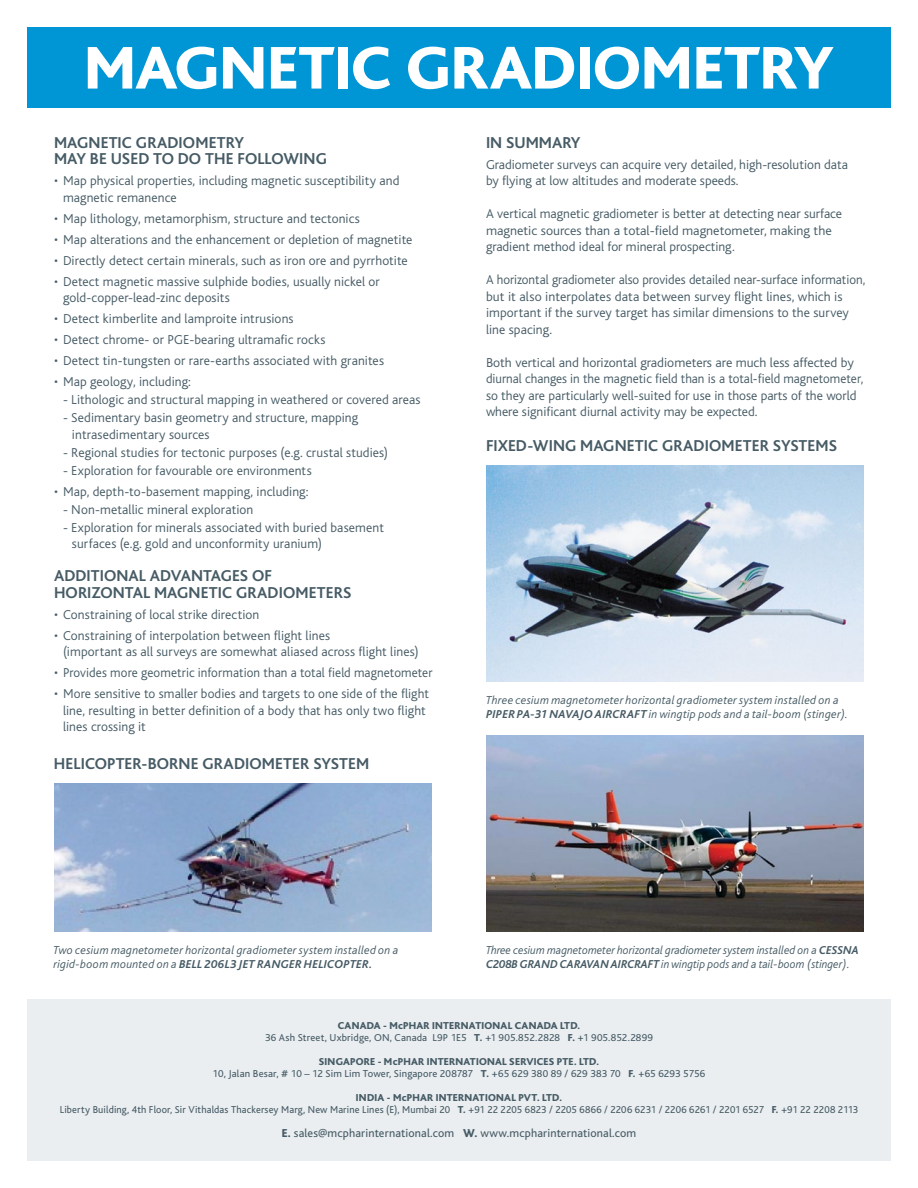
<style>
.page{position:relative;width:918px;height:1188px;background:#fff}
.page>*{position:absolute;margin:0;border:0;box-sizing:border-box;transform-origin:0 0}
.t1{font:800 63px "Bliss";color:#fff}
.t2{font:700 16.5px "Bliss";letter-spacing:.01em;color:#465b65}
.t3{font:700 16.5px/16.5px "Bliss";letter-spacing:.085em;color:#465b65}
.t4{font:700 16.5px/16.5px "Bliss";letter-spacing:.065em;color:#465b65}
.t5{font:300 13.5px/16.5px "Bliss";letter-spacing:.005em;color:#465b65}
.t6{font:italic 300 12px/13.5px "Bliss";letter-spacing:.015em;color:#465b65}
.t7{font:12px "Bliss";letter-spacing:.015em;color:#465b65}
.t8{font:10.5px/12px "Bliss";letter-spacing:.01em;color:#465b65}
.t9{font:800 10.5px "Bliss";letter-spacing:.025em;color:#465b65}
.s1{font-weight:700}
.s2{font-weight:800}
</style>
<div class="page">
<div style="left:27px;top:999px;width:864px;height:162px;background:#eaeef1"></div>
<div style="left:27px;top:27px;width:864px;height:81px;background:#0096d6"></div>
<img style="left:486px;top:735px;width:378px;height:197px">
<img style="left:54px;top:783px;width:378px;height:149px">
<img style="left:486px;top:466px;width:378px;height:216px">
<h1 class="t1" style="left:84px;top:35px;width:751px">MAGNETIC GRADIOMETRY</h1>
<p class="t4" style="left:54px;top:134px;width:274px">MAGNETIC GRADIOMETRY<br>MAY BE USED TO DO TH E FOLLOWING</p>
<p class="t5" style="left:63px;top:173px;width:338px;text-indent:-9px">• Map physical properties, including magnetic susceptibility and magnetic remanence</p>
<p class="t5" style="left:54px;top:210px;width:307px">• Map lithology, metamorphism, structure and tectonics</p>
<p class="t5" style="left:54px;top:231px;width:360px">• Map alterations and the enhancement or depletion of magnetite</p>
<p class="t5" style="left:54px;top:252px;width:355px">• Directly detect certain minerals, such as iron ore and pyrrhotite</p>
<p class="t5" style="left:63px;top:273px;width:318px;text-indent:-9px">• Detect magnetic massive sulphide bodies, usually nickel or gold-copper-lead-zinc deposits</p>
<p class="t5" style="left:54px;top:311px;width:241px">• Detect kimberlite and lamproite intrusions</p>
<p class="t5" style="left:54px;top:332px;width:273px">• Detect chrome- or PGE-bearing ultramafic rocks</p>
<p class="t5" style="left:54px;top:353px;width:332px">• Detect tin-tungsten or rare-earths associated with granites</p>
<p class="t5" style="left:54px;top:374px;width:138px">• Map geology, including:</p>
<p class="t5" style="left:63px;top:392px;width:359px">- Lithologic and structural mapping in weathered or covered areas</p>
<p class="t5" style="left:72px;top:410px;width:288px;text-indent:-9px">- Sedimentary basin geometry and structure, mapping intrasedimentary sources</p>
<p class="t5" style="left:63px;top:444px;width:327px">- Regional studies for tectonic purposes (e.g. crustal studies)</p>
<p class="t5" style="left:63px;top:462px;width:250px">- Exploration for favourable ore environments</p>
<p class="t5" style="left:54px;top:483px;width:256px">• Map, depth-to-basement mapping, including:</p>
<p class="t5" style="left:63px;top:501px;width:192px">- Non-metallic mineral exploration</p>
<p class="t5" style="left:72px;top:519px;width:314px;text-indent:-9px">- Exploration for minerals associated with buried basement surfaces (e.g. gold and unconformity uranium)</p>
<p class="t3" style="left:54px;top:568px;width:298px">ADDITIONAL ADVANTAGES OF<br>H ORIZONTAL MAGNETIC GRADIOMETERS</p>
<p class="t5" style="left:54px;top:606px;width:207px">• Constraining of local strike direction</p>
<p class="t5" style="left:63px;top:627px;width:357px;text-indent:-9px">• Constraining of interpolation between flight lines<br>(important as all surveys are somewhat aliased across flight lines)</p>
<p class="t5" style="left:54px;top:665px;width:380px">• Provides more geometric information than a total field magnetometer</p>
<p class="t5" style="left:63px;top:686px;width:368px;text-indent:-9px">• More sensitive to smaller bodies and targets to one side of the flight line, resulting in better definition of a body that has only two flight lines crossing it</p>
<p class="t2" style="left:54px;top:755px;width:315px">HELICOPTER-BORNE GRADIOMETER SYSTEM</p>
<p class="t2" style="left:486px;top:134px;width:95px">IN SUMMARY</p>
<p class="t5" style="left:486px;top:156px;width:363px">Gradiometer surveys can acquire very detailed, high-resolution data by flying at low altitudes and moderate speeds.</p>
<p class="t5" style="left:486px;top:206px;width:358px">A vertical magnetic gradiometer is better at detecting near surface magnetic sources than a total-field magnetometer, making the gradient method ideal for mineral prospecting.</p>
<p class="t5" style="left:486px;top:272px;width:381px">A horizontal gradiometer also provides detailed near-surface information, but it also interpolates data between survey flight lines, which is important if the survey target has similar dimensions to the survey line spacing.</p>
<p class="t5" style="left:486px;top:354px;width:379px">Both vertical and horizontal gradiometers are much less affected by diurnal changes in the magnetic field than is a total-field magnetometer, so they are particularly well-suited for use in those parts of the world where significant diurnal activity may be expected.</p>
<p class="t2" style="left:486px;top:437px;width:341px">FIXED-WING MAGNETIC GRADIOMETER SYSTEMS</p>
<p class="t6" style="left:486px;top:694px;width:364px">Three cesium magnetometer horizontal gradiometer system installed on a<br><span class="s1">PIPER PA-31 NAVAJO AIRCRAFT</span> in wingtip pods and a tail-boom (stinger).</p>
<p class="t6" style="left:54px;top:944px;width:346px">Two cesium magnetometer horizontal gradiometer system installed on a rigid-boom mounted on a <span class="s1">BELL 206L3 JET RANGER HELICOPTER.</span></p>
<p class="t6" style="left:486px;top:944px;width:374px">Three cesium magnetometer horizontal gradiometer system installed on a <span class="s1">CESSNA<br>C208B GRAND CARAVAN AIRCRAFT</span> in wingtip pods and a tail-boom (stinger).</p>
<p class="t9" style="left:338px;top:1020px;width:9px">CANADA</p>
<p class="t9" style="left:383px;top:1020px;width:57px">- MCPHAR INTERNATIONA</p>
<p class="t9" style="left:508px;top:1020px;width:16px">L CANADA</p>
<p class="t8" style="left:265px;top:1020px;width:389px;text-indent:295px"><span class="s2">LTD .<br></span>36 Ash Street, Uxbridge, ON, Canada L9P 1E5 <span class="s2">T.</span> +1 905.852.2828 <span class="s2">F.</span> +1 905.852.2899</p>
<p class="t9" style="left:319px;top:1056px;width:13px">SINGA</p>
<p class="t9" style="left:350px;top:1056px;width:13px">PORE</p>
<p class="t9" style="left:378px;top:1056px;width:57px">- MCPHAR INTERNATIONA</p>
<p class="t8" style="left:213px;top:1056px;width:494px;text-indent:290px"><span class="s2">L SERVICES PTE . LTD.<br></span>10, Jalan Besar, # 10 – 12 Sim Lim Tower, Singapore 208787 <span class="s2">T.</span> +65 629 380 89 / 629 383 70 <span class="s2">F.</span> +65 6293 5756</p>
<p class="t9" style="left:356px;top:1092px;width:7px">INDIA</p>
<p class="t9" style="left:387px;top:1092px;width:57px">- MCPHAR INTERNATIONA</p>
<p class="t8" style="left:60px;top:1092px;width:800px;text-indent:451px"><span class="s2">L PVT. LTD .<br></span>Liberty Building, 4th Floor, Sir Vithaldas Thackersey Marg, New Marine Lines (E), Mumbai 20 <span class="s2">T.</span> +91 22 2205 6823 / 2205 6866 / 2206 6231 / 2206 6261 / 2201 6527 <span class="s2">F.</span> +91 22 2208 2113</p>
<p class="t7" style="left:282px;top:1127px;width:356px"><span class="s2">E.</span> sales@mcpharinternational.com <span class="s2">W.</span> www.mcpharinternational.com</p>
</div>
